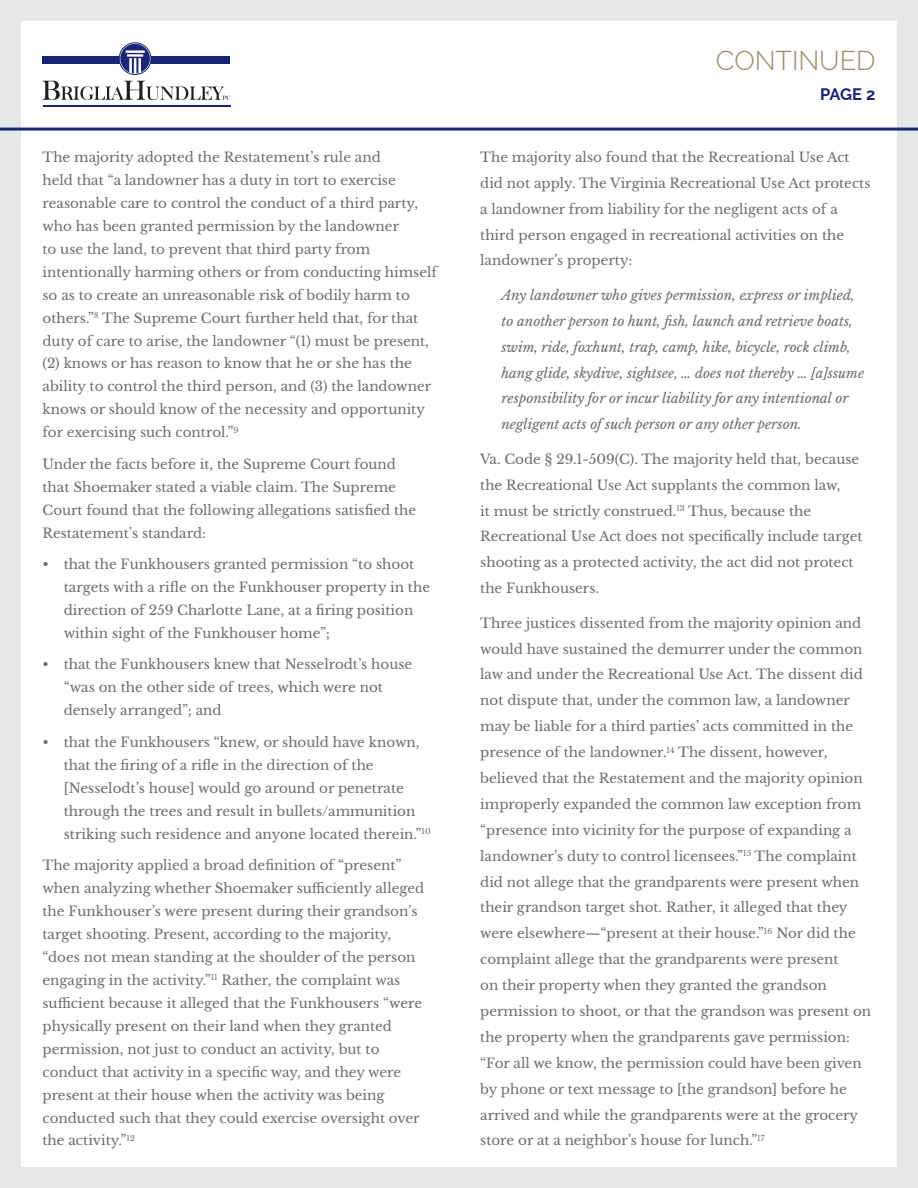
<style>
.page{position:relative;width:918px;height:1188px;background:#e6e7e9}
.page>*{position:absolute;margin:0;border:0;box-sizing:border-box;transform-origin:0 0}
.t1{font:300 27px "Raleway";color:#9c8866}
.t2{font:700 16.5px "Raleway";color:#192575}
.t3{font:13.5px/23px "Libre Baskerville";color:#6c6d70}
.t4{font:italic 13.5px/26px "Libre Baskerville";color:#6c6d70}
</style>
<div class="page">
<div style="left:21px;top:21px;width:876px;height:1146px;background:#fff"></div>
<svg style="left:43px;top:81px;width:187px;height:19px"></svg>
<hr style="left:43px;top:105px;width:188px;height:1px;background:#192575">
<div style="left:43px;top:57px;width:187px;height:7px;background:#192575"></div>
<div style="left:119px;top:43px;width:32px;height:32px;border:1px solid #192575;border-radius:50%"></div>
<svg style="left:120px;top:44px;width:30px;height:29px"></svg>
<hr style="left:127px;top:54px;width:16px;height:3px;background:#fff">
<hr style="left:126px;top:50px;width:19px;height:3px;background:#fff">
<hr style="left:0;top:128px;width:918px;height:3px;background:#192575">
<p class="t3" style="left:43px;top:146px;width:396px">The majority adopted the Restatement’s rule and<br>held that “a landowner has a duty in tort to exercise reasonable care to control the conduct of a third party, who has been granted permission by the landowner<br>to use the land, to prevent that third party from intentionally harming others or from conducting himself so as to create an unreasonable risk of bodily harm to others.”<sup>8</sup> The Supreme Court further held that, for that duty of care to arise, the landowner “(1) must be present, (2) knows or has reason to know that he or she has the ability to control the third person, and (3) the landowner knows or should know of the necessity and opportunity for exercising such control.”<sup>9</sup></p>
<p class="t3" style="left:43px;top:453px;width:375px">Under the facts before it, the Supreme Court found that Shoemaker stated a viable claim. The Supreme Court found that the following allegations satisfied the Restatement’s standard:</p>
<p class="t3" style="left:64px;top:553px;width:368px;text-indent:-21px">• that the Funkhousers granted permission “to shoot targets with a rifle on the Funkhouser property in the direction of 259 Charlotte Lane, at a firing position within sight of the Funkhouser home”;</p>
<p class="t3" style="left:64px;top:653px;width:350px;text-indent:-21px">• that the Funkhousers knew that Nesselrodt’s house “was on the other side of trees, which were not densely arranged”; and</p>
<p class="t3" style="left:64px;top:730px;width:368px;text-indent:-21px">• that the Funkhousers “knew, or should have known, that the firing of a rifle in the direction of the [Nesselodt’s house] would go around or penetrate through the trees and result in bullets/ammunition striking such residence and anyone located therein.”<sup>10</sup></p>
<p class="t3" style="left:43px;top:854px;width:383px">The majority applied a broad definition of “present” when analyzing whether Shoemaker sufficiently alleged the Funkhouser’s were present during their grandson’s target shooting. Present, according to the majority, “does not mean standing at the shoulder of the person engaging in the activity.”<sup>11</sup> Rather, the complaint was sufficient because it alleged that the Funkhousers “were physically present on their land when they granted permission, not just to conduct an activity, but to conduct that activity in a specific way, and they were present at their house when the activity was being conducted such that they could exercise oversight over the activity.”<sup>12</sup></p>
<h1 class="t1" style="left:716px;top:44px;width:161px">CONTINUED</h1>
<p class="t2" style="left:820px;top:84px;width:57px">PAGE 2</p>
<p class="t3" style="left:480px;top:144px;width:392px;line-height:26px">The majority also found that the Recreational Use Act did not apply. The Virginia Recreational Use Act protects a landowner from liability for the negligent acts of a third person engaged in recreational activities on the landowner’s property:</p>
<p class="t4" style="left:502px;top:282px;width:364px">Any landowner who gives permission, express or implied, to another person to hunt, fish, launch and retrieve boats, swim, ride, foxhunt, trap, camp, hike, bicycle, rock climb, hang glide, skydive, sightsee, … does not thereby … [a]ssume responsibility for or incur liability for any intentional or negligent acts of such person or any other person.</p>
<p class="t3" style="left:480px;top:446px;width:384px;line-height:26px">Va. Code § 29.1-509(C). The majority held that, because the Recreational Use Act supplants the common law,<br>it must be strictly construed.<sup>13</sup> Thus, because the Recreational Use Act does not specifically include target shooting as a protected activity, the act did not protect the Funkhousers.</p>
<p class="t3" style="left:480px;top:610px;width:392px;line-height:26px">Three justices dissented from the majority opinion and would have sustained the demurrer under the common law and under the Recreational Use Act. The dissent did not dispute that, under the common law, a landowner may be liable for a third parties’ acts committed in the presence of the landowner.<sup>14</sup> The dissent, however, believed that the Restatement and the majority opinion improperly expanded the common law exception from “presence into vicinity for the purpose of expanding a landowner’s duty to control licensees.”<sup>15</sup> The complaint did not allege that the grandparents were present when their grandson target shot. Rather, it alleged that they were elsewhere—“present at their house.”<sup>16</sup> Nor did the complaint allege that the grandparents were present<br>on their property when they granted the grandson permission to shoot, or that the grandson was present on the property when the grandparents gave permission: “For all we know, the permission could have been given by phone or text message to [the grandson] before he arrived and while the grandparents were at the grocery store or at a neighbor’s house for lunch.”<sup>17</sup></p>
</div>
